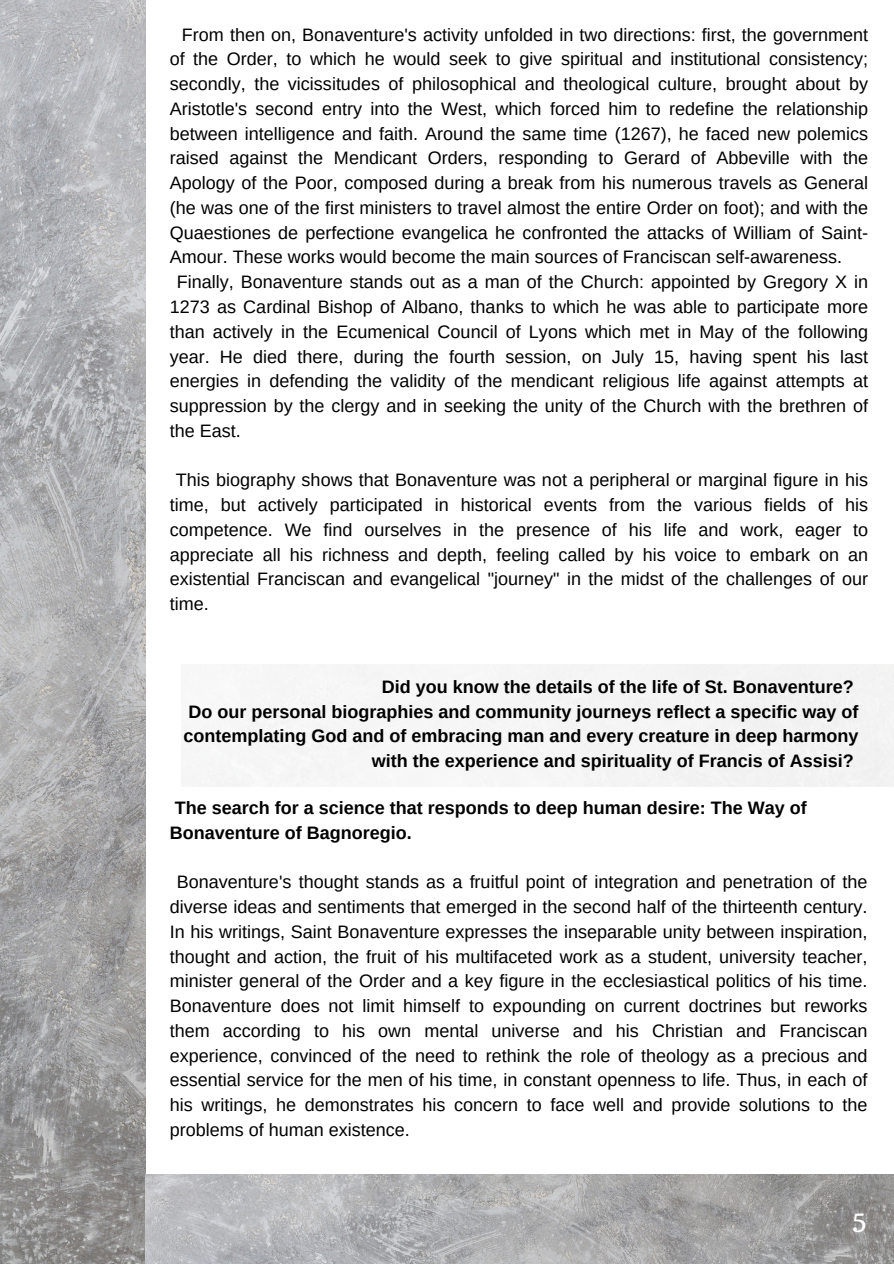
<style>
.page{position:relative;width:894px;height:1264px;background:#fff}
.page>*{position:absolute;margin:0;border:0;box-sizing:border-box;transform-origin:0 0}
.t1{font:27px "Trocchi";color:#fff}
.t2{font:18px/24.8px "Arimo";color:#000;text-align:justify}
.t3{font:700 18px/24.8px "Arimo";color:#000}
</style>
<div class="page">
<img style="left:0;top:0;width:145px;height:1263px">
<img style="left:145px;top:1174px;width:748px;height:89px">
<h1 class="t2" style="left:170px;top:22px;width:699px;text-indent:12px">From then on, Bonaventure's activity unfolded in two directions: first, the government of the Order, to which he would seek to give spiritual and institutional consistency; secondly, the vicissitudes of philosophical and theological culture, brought about by Aristotle's second entry into the West, which forced him to redefine the relationship between intelligence and faith. Around the same time (1267), he faced new polemics raised against the Mendicant Orders, responding to Gerard of Abbeville with the Apology of the Poor, composed during a break from his numerous travels as General (he was one of the first ministers to travel almost the entire Order on foot); and with the Quaestiones de perfectione evangelica he confronted the attacks of William of Saint-Amour. These works would become the main sources of Franciscan self-awareness.</h1>
<h1 class="t2" style="left:170px;top:269px;width:699px;text-indent:7px">Finally, Bonaventure stands out as a man of the Church: appointed by Gregory X in 1273 as Cardinal Bishop of Albano, thanks to which he was able to participate more than actively in the Ecumenical Council of Lyons which met in May of the following year. He died there, during the fourth session, on July 15, having spent his last energies in defending the validity of the mendicant religious life against attempts at suppression by the clergy and in seeking the unity of the Church with the brethren of the East.</h1>
<p class="t2" style="left:170px;top:467px;width:699px;text-indent:6px">This biography shows that Bonaventure was not a peripheral or marginal figure in his time, but actively participated in historical events from the various fields of his competence. We find ourselves in the presence of his life and work, eager to appreciate all his richness and depth, feeling called by his voice to embark on an existential Franciscan and evangelical "journey" in the midst of the challenges of our time.</p>
<p class="t3" style="left:183px;top:674px;width:676px;text-align:right">Did you know the details of the life of St. Bonaventure?<br>Do our personal biographies and community journeys reflect a specific way of contemplating God and of embracing man and every creature in deep harmony with the experience and spirituality of Francis of Assisi?</p>
<p class="t3" style="left:170px;top:795px;width:638px">The search for a science that responds to deep human desire: The Way of<br>Bonaventure of Bagnoregio.</p>
<p class="t2" style="left:170px;top:869px;width:699px;text-indent:7px">Bonaventure's thought stands as a fruitful point of integration and penetration of the diverse ideas and sentiments that emerged in the second half of the thirteenth century.<br>In his writings, Saint Bonaventure expresses the inseparable unity between inspiration, thought and action, the fruit of his multifaceted work as a student, university teacher, minister general of the Order and a key figure in the ecclesiastical politics of his time.<br>Bonaventure does not limit himself to expounding on current doctrines but reworks them according to his own mental universe and his Christian and Franciscan experience, convinced of the need to rethink the role of theology as a precious and essential service for the men of his time, in constant openness to life. Thus, in each of his writings, he demonstrates his concern to face well and provide solutions to the problems of human existence.</p>
<p class="t1" style="left:851px;top:1200px;width:16px">5</p>
</div>
